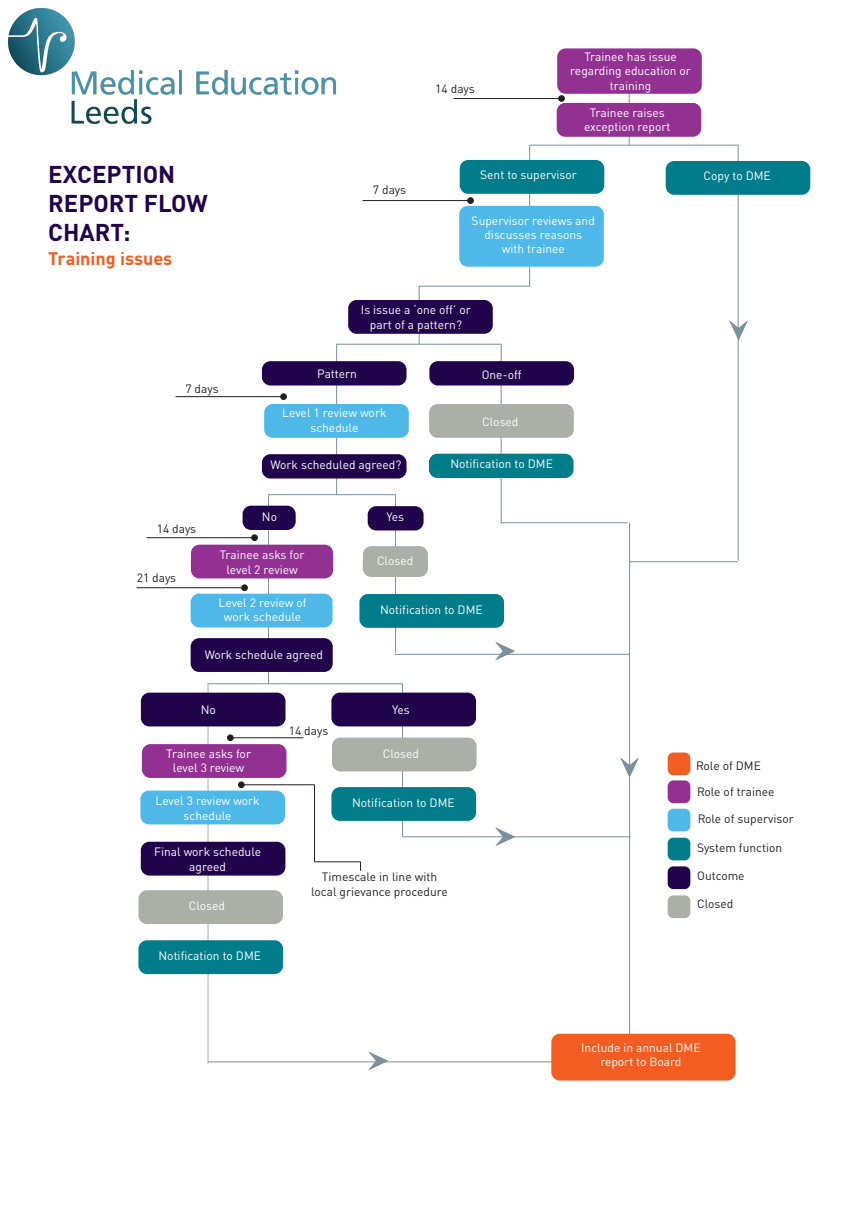
<style>
.page{position:relative;width:859px;height:1208px;background:#fff}
.page>*{position:absolute;margin:0;border:0;box-sizing:border-box;transform-origin:0 0}
.t1{font:700 24px/28.8px "DINOT";color:#21034c}
.t2{font:700 18px "DINOT";color:#f25d21}
.t3{font:12px/14.4px "DINOT";color:#fff;text-align:center}
.t4{font:12px/25.4px "DINOT";color:#231f20}
</style>
<div class="page">
<hr style="left:629px;top:82px;width:1px;height:63px;background:#798f9c">
<hr style="left:530px;top:145px;width:209px;height:1px;background:#798f9c">
<hr style="left:529px;top:145px;width:1px;height:142px;background:#798f9c">
<hr style="left:420px;top:286px;width:110px;height:1px;background:#798f9c">
<hr style="left:395px;top:654px;width:234px;height:1px;background:#798f9c">
<hr style="left:738px;top:145px;width:1px;height:416px;background:#798f9c">
<hr style="left:208px;top:1061px;width:361px;height:1px;background:#798f9c">
<hr style="left:629px;top:523px;width:1px;height:555px;background:#798f9c">
<div style="left:551px;top:1033px;width:184px;height:47px;background:#f25d21;border-radius:9px"></div>
<div style="left:557px;top:48px;width:145px;height:46px;background:#933192;border-radius:9px"></div>
<div style="left:557px;top:103px;width:144px;height:34px;background:#933192;border-radius:9px"></div>
<div style="left:666px;top:161px;width:144px;height:34px;background:#007c8b;border-radius:9px"></div>
<div style="left:460px;top:160px;width:144px;height:34px;background:#007c8b;border-radius:9px"></div>
<hr style="left:454px;top:98px;width:108px;height:1px;background:#231f20">
<div style="left:558px;top:95px;width:7px;height:7px;border:1px solid #231f20;border-radius:50%"></div>
<hr style="left:363px;top:200px;width:108px;height:1px;background:#231f20">
<div style="left:467px;top:197px;width:7px;height:7px;border:1px solid #231f20;border-radius:50%"></div>
<div style="left:668px;top:752px;width:22px;height:23px;background:#f25d21;border-radius:6px"></div>
<div style="left:459px;top:206px;width:145px;height:61px;background:#4eb9e9;border-radius:9px"></div>
<hr style="left:419px;top:286px;width:1px;height:58px;background:#798f9c">
<hr style="left:337px;top:344px;width:164px;height:1px;background:#798f9c">
<hr style="left:336px;top:344px;width:1px;height:150px;background:#798f9c">
<hr style="left:501px;top:344px;width:1px;height:179px;background:#798f9c">
<hr style="left:269px;top:494px;width:127px;height:1px;background:#798f9c">
<hr style="left:395px;top:495px;width:1px;height:158px;background:#798f9c">
<hr style="left:268px;top:495px;width:1px;height:189px;background:#798f9c">
<hr style="left:208px;top:683px;width:195px;height:1px;background:#798f9c">
<hr style="left:402px;top:684px;width:1px;height:153px;background:#798f9c">
<hr style="left:501px;top:522px;width:127px;height:1px;background:#798f9c">
<hr style="left:403px;top:836px;width:228px;height:1px;background:#798f9c">
<div style="left:429px;top:361px;width:145px;height:24px;background:#21034c;border-radius:9px"></div>
<div style="left:262px;top:454px;width:144px;height:24px;background:#21034c;border-radius:9px"></div>
<div style="left:429px;top:454px;width:144px;height:24px;background:#007c8b;border-radius:9px"></div>
<div style="left:264px;top:404px;width:145px;height:34px;background:#4eb9e9;border-radius:9px"></div>
<div style="left:429px;top:404px;width:145px;height:34px;background:#abafa7;border-radius:9px"></div>
<div style="left:243px;top:505px;width:53px;height:25px;background:#21034c;border-radius:9px"></div>
<div style="left:363px;top:546px;width:65px;height:31px;background:#abafa7;border-radius:9px"></div>
<div style="left:191px;top:544px;width:142px;height:34px;background:#933192;border-radius:9px"></div>
<div style="left:191px;top:638px;width:142px;height:34px;background:#21034c;border-radius:9px"></div>
<hr style="left:208px;top:684px;width:1px;height:380px;background:#abafa7">
<div style="left:141px;top:692px;width:144px;height:34px;background:#21034c;border-radius:9px"></div>
<div style="left:142px;top:744px;width:144px;height:34px;background:#933192;border-radius:9px"></div>
<div style="left:140px;top:790px;width:145px;height:34px;background:#4eb9e9;border-radius:9px"></div>
<div style="left:141px;top:841px;width:144px;height:34px;background:#21034c;border-radius:9px"></div>
<div style="left:138px;top:890px;width:145px;height:34px;background:#abafa7;border-radius:9px"></div>
<div style="left:331px;top:692px;width:145px;height:34px;background:#21034c;border-radius:9px"></div>
<div style="left:332px;top:737px;width:144px;height:34px;background:#abafa7;border-radius:9px"></div>
<div style="left:331px;top:787px;width:145px;height:34px;background:#007c8b;border-radius:9px"></div>
<hr style="left:176px;top:396px;width:108px;height:1px;background:#231f20">
<div style="left:280px;top:393px;width:7px;height:7px;border:1px solid #231f20;border-radius:50%"></div>
<hr style="left:147px;top:537px;width:108px;height:1px;background:#231f20">
<div style="left:251px;top:534px;width:7px;height:7px;border:1px solid #231f20;border-radius:50%"></div>
<hr style="left:137px;top:587px;width:108px;height:1px;background:#231f20">
<div style="left:241px;top:584px;width:7px;height:7px;border:1px solid #231f20;border-radius:50%"></div>
<hr style="left:230px;top:737px;width:74px;height:1px;background:#231f20">
<div style="left:227px;top:734px;width:7px;height:7px;border:1px solid #231f20;border-radius:50%"></div>
<hr style="left:241px;top:784px;width:74px;height:1px;background:#231f20">
<div style="left:238px;top:781px;width:7px;height:7px;border:1px solid #231f20;border-radius:50%"></div>
<hr style="left:314px;top:785px;width:1px;height:77px;background:#231f20">
<hr style="left:315px;top:861px;width:46px;height:1px;background:#231f20">
<div style="left:348px;top:300px;width:145px;height:34px;background:#21034c;border-radius:9px"></div>
<div style="left:262px;top:361px;width:144px;height:24px;background:#21034c;border-radius:9px"></div>
<div style="left:191px;top:593px;width:142px;height:34px;background:#4eb9e9;border-radius:9px"></div>
<div style="left:368px;top:506px;width:56px;height:24px;background:#21034c;border-radius:9px"></div>
<div style="left:668px;top:780px;width:22px;height:23px;background:#933192;border-radius:6px"></div>
<div style="left:668px;top:808px;width:22px;height:23px;background:#4eb9e9;border-radius:6px"></div>
<div style="left:668px;top:837px;width:22px;height:23px;background:#007c8b;border-radius:6px"></div>
<div style="left:668px;top:866px;width:22px;height:23px;background:#21034c;border-radius:6px"></div>
<div style="left:668px;top:895px;width:22px;height:23px;background:#abafa7;border-radius:6px"></div>
<div style="left:138px;top:940px;width:145px;height:34px;background:#007c8b;border-radius:9px"></div>
<div style="left:359px;top:594px;width:145px;height:34px;background:#007c8b;border-radius:9px"></div>
<hr style="left:630px;top:561px;width:108px;height:1px;background:#798f9c">
<svg style="left:730px;top:321px;width:17px;height:19px"></svg>
<svg style="left:621px;top:758px;width:17px;height:19px"></svg>
<svg style="left:368px;top:1051px;width:21px;height:18px"></svg>
<svg style="left:495px;top:641px;width:20px;height:19px"></svg>
<svg style="left:495px;top:827px;width:21px;height:18px"></svg>
<img style="left:9px;top:9px;width:326px;height:114px">
<h1 class="t1" style="left:48px;top:159px;width:161px">EXCEPTION<br>REPORT FLOW<br>CHART:</h1>
<h2 class="t2" style="left:48px;top:246px;width:126px">Training issues</h2>
<p class="t4" style="left:185px;top:375px;width:35px">7 days</p>
<p class="t4" style="left:373px;top:177px;width:35px">7 days</p>
<p class="t3" style="left:570px;top:49px;width:122px">Trainee has issue regarding education or training</p>
<p class="t3" style="left:584px;top:105px;width:88px">Trainee raises exception report</p>
<p class="t3" style="left:480px;top:167px;width:98px">Sent to supervisor</p>
<p class="t3" style="left:704px;top:168px;width:69px">Copy to DME</p>
<p class="t4" style="left:435px;top:75px;width:41px">14 days</p>
<p class="t3" style="left:472px;top:213px;width:125px">Supervisor reviews and discusses reasons<br>with trainee</p>
<p class="t3" style="left:361px;top:302px;width:111px">Is issue a ‘one off’ or part of a pattern?</p>
<p class="t3" style="left:317px;top:366px;width:41px">Pattern</p>
<p class="t3" style="left:482px;top:367px;width:41px">One-off</p>
<p class="t3" style="left:282px;top:405px;width:106px">Level 1 review work schedule</p>
<p class="t3" style="left:482px;top:414px;width:38px">Closed</p>
<p class="t3" style="left:270px;top:457px;width:132px">Work scheduled agreed?</p>
<p class="t3" style="left:450px;top:456px;width:104px">Notification to DME</p>
<p class="t4" style="left:157px;top:516px;width:41px">14 days</p>
<p class="t4" style="left:137px;top:565px;width:41px">21 days</p>
<p class="t3" style="left:262px;top:509px;width:17px">No</p>
<p class="t3" style="left:220px;top:547px;width:86px">Trainee asks for level 2 review</p>
<p class="t3" style="left:377px;top:553px;width:38px">Closed</p>
<p class="t3" style="left:386px;top:509px;width:19px">Yes</p>
<p class="t3" style="left:219px;top:595px;width:89px">Level 2 review of work schedule</p>
<p class="t3" style="left:380px;top:602px;width:104px">Notification to DME</p>
<p class="t3" style="left:205px;top:647px;width:120px">Work schedule agreed</p>
<p class="t3" style="left:201px;top:702px;width:17px">No</p>
<p class="t3" style="left:166px;top:746px;width:86px">Trainee asks for level 3 review</p>
<p class="t3" style="left:156px;top:793px;width:106px">Level 3 review work schedule</p>
<p class="t3" style="left:154px;top:844px;width:108px">Final work schedule agreed</p>
<p class="t3" style="left:189px;top:898px;width:38px">Closed</p>
<p class="t3" style="left:159px;top:948px;width:104px">Notification to DME</p>
<p class="t4" style="left:289px;top:718px;width:41px">14 days</p>
<p class="t3" style="left:392px;top:702px;width:19px">Yes</p>
<p class="t3" style="left:383px;top:746px;width:38px">Closed</p>
<p class="t3" style="left:352px;top:795px;width:104px">Notification to DME</p>
<p class="t4" style="left:311px;top:869px;width:138px;line-height:14.4px;text-align:center">Timescale in line with local grievance procedure</p>
<p class="t4" style="left:696px;top:753px;width:80px">Role of DME<br>Role of trainee</p>
<p class="t4" style="left:698px;top:806px;width:98px">Role of supervisor</p>
<p class="t4" style="left:697px;top:835px;width:87px">System function</p>
<p class="t4" style="left:697px;top:862px;width:49px">Outcome</p>
<p class="t4" style="left:697px;top:890px;width:38px">Closed</p>
<p class="t3" style="left:581px;top:1040px;width:121px">Include in annual DME report to Board</p>
</div>
